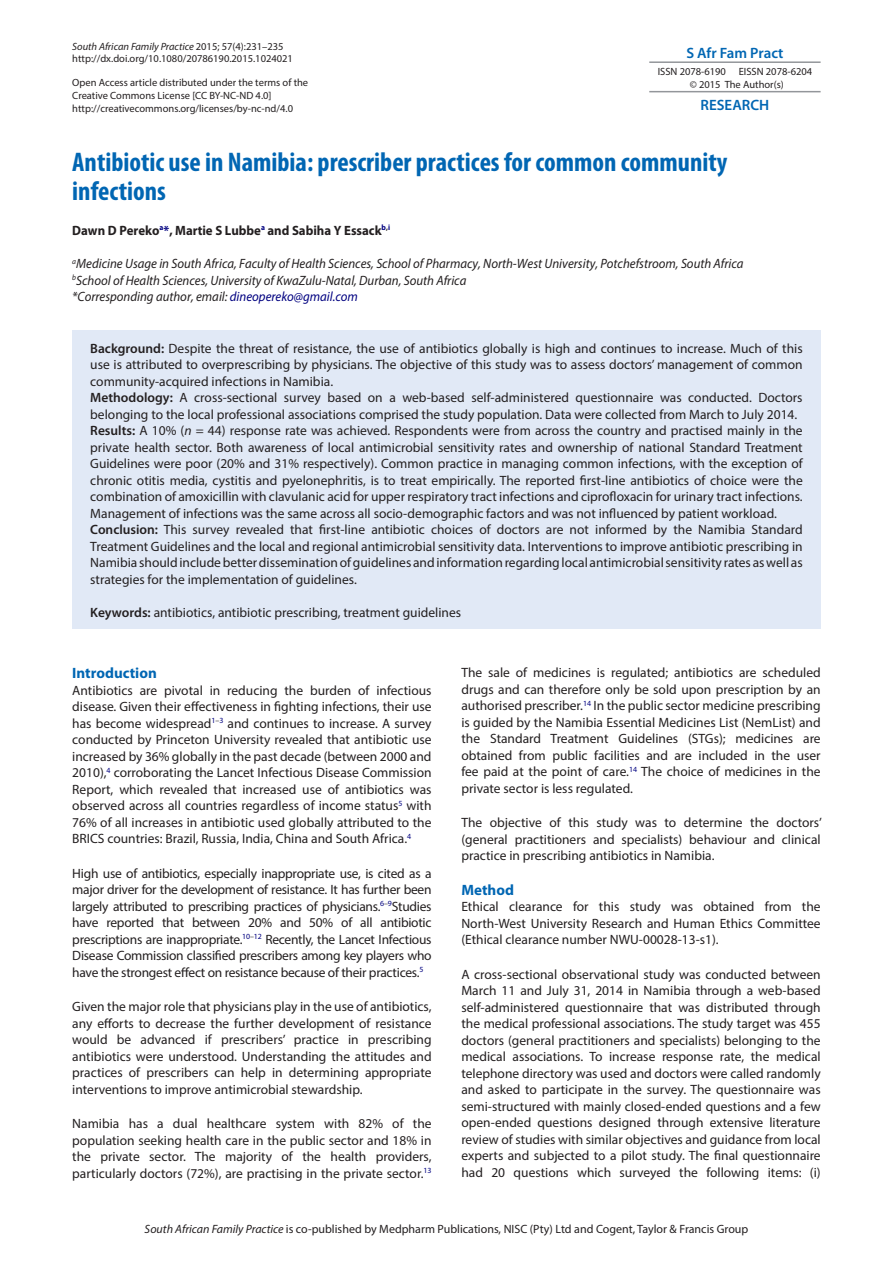
<style>
.page{position:relative;width:893px;height:1263px;background:#fff}
.page>*{position:absolute;margin:0;border:0;box-sizing:border-box;transform-origin:0 0}
.t1{font:700 condensed 27px/28.5px "Myriad Pro";color:#0166b3}
.t2{font:600 15px "Myriad Pro";color:#0166b3}
.t3{font:700 15px "Myriad Pro";color:#0166b3}
.t4{font:13.5px/16.5px "Myriad Pro";color:#231f20;text-align:justify}
.t5{font:italic 13.5px/16.5px "Myriad Pro";color:#231f20;scale:.95 1}
.t6{font:700 13.5px "Myriad Pro";color:#231f20;scale:.95 1}
.t7{font:12px "Myriad Pro";color:#231f20}
.t8{font:10.5px/12.6px "Myriad Pro";color:#231f20}
.s1{font-style:italic}
.s2{color:#000080}
.s3{font-weight:600}
</style>
<div class="page">
<hr style="left:649px;top:61px;width:172px;height:2px;background:#93969a">
<hr style="left:649px;top:91px;width:172px;height:1px;background:#93969a">
<div style="left:72px;top:331px;width:749px;height:298px;background:#e1e9f6"></div>
<p class="t8" style="left:72px;top:40px;width:222px"><span class="s1">South African Family Practice</span> 2015; 57(4):231–235 http://dx.doi.org/10.1080/20786190.2015.1024021</p>
<p class="t8" style="left:72px;top:76px;width:237px">Open Access article distributed under the terms of the<br>Creative Commons License [CC BY-NC-ND 4.0] http://creativecommons.org/licenses/by-nc-nd/4.0</p>
<h1 class="t1" style="left:72px;top:147px;width:657px">Antibiotic use in Namibia: prescriber practices for common community infections</h1>
<p class="t6" style="left:72px;top:222px;width:336px">Dawn D Pereko<sup>a</sup><span class="s2">*</span>, Martie S Lubbe<sup>a</sup> and Sabiha Y Essack<sup>b</sup><sup>,</sup><sup>i</sup></p>
<p class="t5" style="left:72px;top:255px;width:708px"><sup>a</sup>Medicine Usage in South Africa, Faculty of Health Sciences, School of Pharmacy, North-West University, Potchefstroom, South Africa <sup>b</sup>School of Health Sciences, University of KwaZulu-Natal, Durban, South Africa<br>*Corresponding author, email: <span class="s2">dineopereko@gmail.com</span></p>
<p class="t4" style="left:90px;top:340px;width:714px;text-align:left"><span class="s3">Background:</span> Despite the threat of resistance, the use of antibiotics globally is high and continues to increase. Much of this use is attributed to overprescribing by physicians. The objective of this study was to assess doctors’ management of common community-acquired infections in Namibia.<br><span class="s3">Methodology:</span> A cross-sectional survey based on a web-based self-administered questionnaire was conducted. Doctors belonging to the local professional associations comprised the study population. Data were collected from March to July 2014.<br><span class="s3">Results:</span> A 10% (<span class="s1">n</span> = 44) response rate was achieved. Respondents were from across the country and practised mainly in the private health sector. Both awareness of local antimicrobial sensitivity rates and ownership of national Standard Treatment Guidelines were poor (20% and 31% respectively). Common practice in managing common infections, with the exception of chronic otitis media, cystitis and pyelonephritis, is to treat empirically. The reported first-line antibiotics of choice were the combination of amoxicillin with clavulanic acid for upper respiratory tract infections and ciprofloxacin for urinary tract infections.<br>Management of infections was the same across all socio-demographic factors and was not influenced by patient workload.<br><span class="s3">Conclusion:</span> This survey revealed that first-line antibiotic choices of doctors are not informed by the Namibia Standard Treatment Guidelines and the local and regional antimicrobial sensitivity data. Interventions to improve antibiotic prescribing in Namibia should include better dissemination of guidelines and information regarding local antimicrobial sensitivity rates as well as strategies for the implementation of guidelines.</p>
<p class="t4" style="left:90px;top:604px;width:372px"><span class="s3">Keywords:</span> antibiotics, antibiotic prescribing, treatment guidelines</p>
<p class="t2" style="left:686px;top:43px;width:99px">S Afr Fam Pract</p>
<p class="t8" style="left:658px;top:65px;width:156px;text-align:center">ISSN 2078-6190 EISSN 2078-6204 © 2015 The Author(s)</p>
<p class="t2" style="left:701px;top:95px;width:70px">RESEARCH</p>
<p class="t3" style="left:72px;top:663px;width:86px">Introduction</p>
<p class="t4" style="left:72px;top:682px;width:361px">Antibiotics are pivotal in reducing the burden of infectious disease. Given their effectiveness in fighting infections, their use has become widespread<sup>1</sup><sup>–</sup><sup>3</sup> and continues to increase. A survey conducted by Princeton University revealed that antibiotic use increased by 36% globally in the past decade (between 2000 and 2010),<sup>4</sup> corroborating the Lancet Infectious Disease Commission Report, which revealed that increased use of antibiotics was observed across all countries regardless of income status<sup>5</sup> with 76% of all increases in antibiotic used globally attributed to the BRICS countries: Brazil, Russia, India, China and South Africa.<sup>4</sup></p>
<p class="t4" style="left:72px;top:865px;width:361px">High use of antibiotics, especially inappropriate use, is cited as a major driver for the development of resistance. It has further been largely attributed to prescribing practices of physicians.<sup>6</sup><sup>–</sup><sup>9</sup>Studies have reported that between 20% and 50% of all antibiotic prescriptions are inappropriate.<sup>10</sup><sup>–</sup><sup>12</sup> Recently, the Lancet Infectious Disease Commission classified prescribers among key players who have the strongest effect on resistance because of their practices.<sup>5</sup></p>
<p class="t4" style="left:72px;top:998px;width:361px">Given the major role that physicians play in the use of antibiotics, any efforts to decrease the further development of resistance would be advanced if prescribers’ practice in prescribing antibiotics were understood. Understanding the attitudes and practices of prescribers can help in determining appropriate interventions to improve antimicrobial stewardship.</p>
<p class="t4" style="left:72px;top:1115px;width:361px">Namibia has a dual healthcare system with 82% of the population seeking health care in the public sector and 18% in the private sector. The majority of the health providers, particularly doctors (72%), are practising in the private sector.<sup>13</sup></p>
<p class="t4" style="left:461px;top:664px;width:361px">The sale of medicines is regulated; antibiotics are scheduled drugs and can therefore only be sold upon prescription by an authorised prescriber.<sup>14</sup> In the public sector medicine prescribing is guided by the Namibia Essential Medicines List (NemList) and the Standard Treatment Guidelines (STGs); medicines are obtained from public facilities and are included in the user fee paid at the point of care.<sup>14</sup> The choice of medicines in the private sector is less regulated.</p>
<p class="t4" style="left:461px;top:814px;width:362px">The objective of this study was to determine the doctors’ (general practitioners and specialists) behaviour and clinical practice in prescribing antibiotics in Namibia.</p>
<p class="t3" style="left:461px;top:880px;width:54px">Method</p>
<p class="t4" style="left:461px;top:898px;width:361px">Ethical clearance for this study was obtained from the North-West University Research and Human Ethics Committee (Ethical clearance number NWU-00028-13-s1).</p>
<p class="t4" style="left:461px;top:966px;width:361px">A cross-sectional observational study was conducted between March 11 and July 31, 2014 in Namibia through a web-based self-administered questionnaire that was distributed through the medical professional associations. The study target was 455 doctors (general practitioners and specialists) belonging to the medical associations. To increase response rate, the medical telephone directory was used and doctors were called randomly and asked to participate in the survey. The questionnaire was semi-structured with mainly closed-ended questions and a few open-ended questions designed through extensive literature review of studies with similar objectives and guidance from local experts and subjected to a pilot study. The final questionnaire had 20 questions which surveyed the following items: (i)</p>
<p class="t7" style="left:145px;top:1221px;width:605px"><span class="s1">South African Family Practice</span> is co-published by Medpharm Publications, NISC (Pty) Ltd and Cogent, Taylor &amp; Francis Group</p>
</div>
